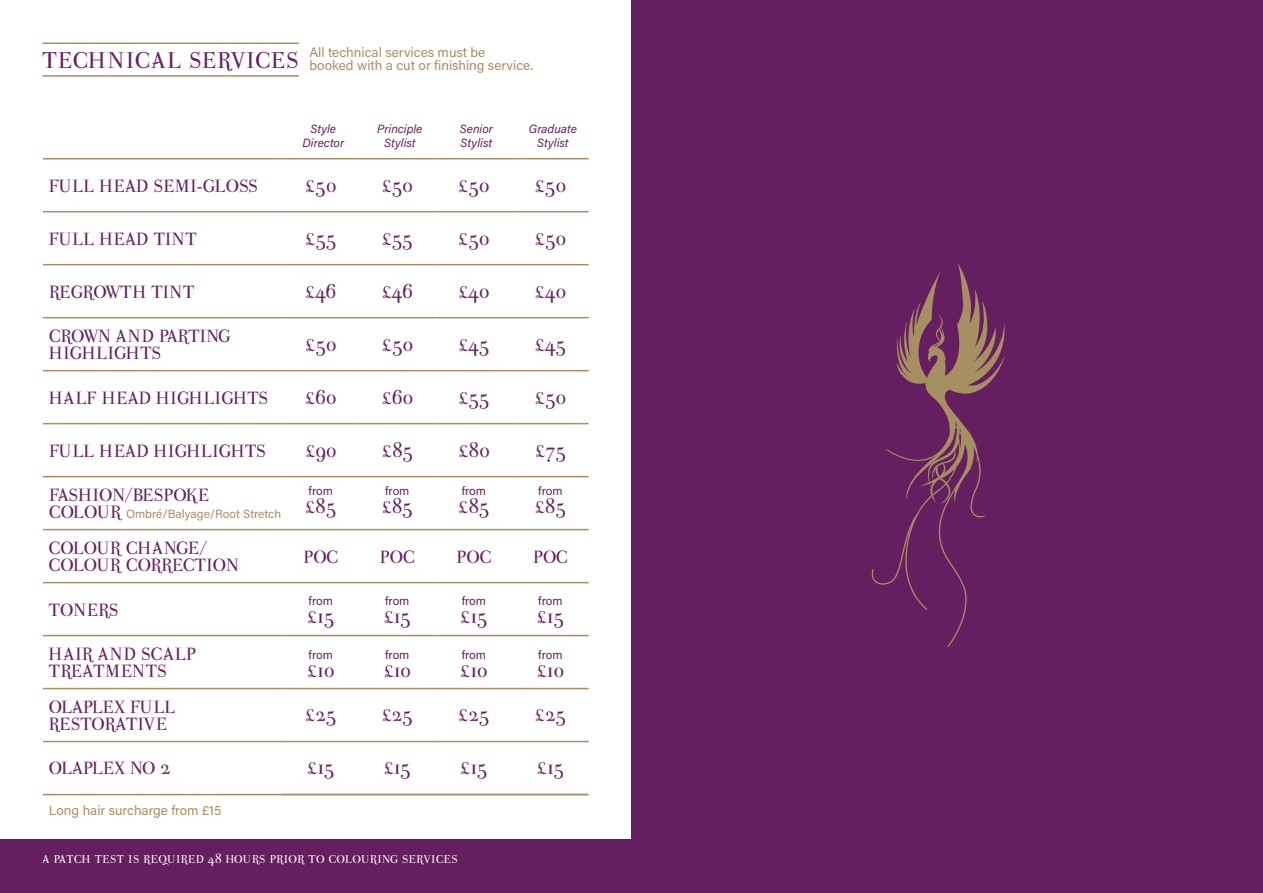
<style>
.page{position:relative;width:1263px;height:893px;background:#fff}
.page>*{position:absolute;margin:0;border:0;box-sizing:border-box;transform-origin:0 0}
.t1{font:27px "Parma Petit";letter-spacing:.02em;color:#651e5f}
.t2{font:21px/16.5px "Parma Petit";color:#651e5f}
.t3{font:21px/16.5px "Parma Petit";letter-spacing:.03em;color:#651e5f}
.t4{font:13.5px/13.5px "Acumin Pro";color:#a69062}
.t5{font:13.5px "Parma Petit";letter-spacing:.03em;color:#fff}
.t6{font:italic 12px/14.4px "Acumin Pro";color:#651e5f;text-align:center}
.t7{font:12px "Acumin Pro";color:#651e5f}
.t8{font:12px "Acumin Pro";color:#a69062}
.s1{font-family:"Parma Petit";font-size:21px;color:#651e5f}
</style>
<div class="page">
<div style="left:631px;top:0;width:632px;height:893px;background:#651e5f"></div>
<div style="left:0;top:840px;width:631px;height:53px;background:#651e5f"></div>
<svg style="left:872px;top:264px;width:133px;height:383px"></svg>
<hr style="left:43px;top:43px;width:256px;height:1px;background:#a69062">
<hr style="left:43px;top:75px;width:256px;height:2px;background:#a69062">
<hr style="left:43px;top:158px;width:239px;height:1px;background:#a69062">
<hr style="left:282px;top:158px;width:77px;height:1px;background:#a69062">
<hr style="left:359px;top:158px;width:77px;height:1px;background:#a69062">
<hr style="left:436px;top:158px;width:76px;height:1px;background:#a69062">
<hr style="left:512px;top:158px;width:77px;height:1px;background:#a69062">
<hr style="left:43px;top:211px;width:239px;height:1px;background:#a69062">
<hr style="left:282px;top:211px;width:77px;height:1px;background:#a69062">
<hr style="left:359px;top:211px;width:77px;height:1px;background:#a69062">
<hr style="left:436px;top:211px;width:76px;height:1px;background:#a69062">
<hr style="left:512px;top:211px;width:77px;height:1px;background:#a69062">
<hr style="left:43px;top:264px;width:239px;height:1px;background:#a69062">
<hr style="left:282px;top:264px;width:77px;height:1px;background:#a69062">
<hr style="left:359px;top:264px;width:77px;height:1px;background:#a69062">
<hr style="left:436px;top:264px;width:76px;height:1px;background:#a69062">
<hr style="left:512px;top:264px;width:77px;height:1px;background:#a69062">
<hr style="left:43px;top:317px;width:239px;height:1px;background:#a69062">
<hr style="left:282px;top:317px;width:77px;height:1px;background:#a69062">
<hr style="left:359px;top:317px;width:77px;height:1px;background:#a69062">
<hr style="left:436px;top:317px;width:76px;height:1px;background:#a69062">
<hr style="left:512px;top:317px;width:77px;height:1px;background:#a69062">
<hr style="left:43px;top:370px;width:239px;height:1px;background:#a69062">
<hr style="left:282px;top:370px;width:77px;height:1px;background:#a69062">
<hr style="left:359px;top:370px;width:77px;height:1px;background:#a69062">
<hr style="left:436px;top:370px;width:76px;height:1px;background:#a69062">
<hr style="left:512px;top:370px;width:77px;height:1px;background:#a69062">
<hr style="left:43px;top:423px;width:239px;height:1px;background:#a69062">
<hr style="left:282px;top:423px;width:77px;height:1px;background:#a69062">
<hr style="left:359px;top:423px;width:77px;height:1px;background:#a69062">
<hr style="left:436px;top:423px;width:76px;height:1px;background:#a69062">
<hr style="left:512px;top:423px;width:77px;height:1px;background:#a69062">
<hr style="left:43px;top:476px;width:239px;height:1px;background:#a69062">
<hr style="left:282px;top:476px;width:77px;height:1px;background:#a69062">
<hr style="left:359px;top:476px;width:77px;height:1px;background:#a69062">
<hr style="left:436px;top:476px;width:76px;height:1px;background:#a69062">
<hr style="left:512px;top:476px;width:77px;height:1px;background:#a69062">
<hr style="left:43px;top:529px;width:239px;height:1px;background:#a69062">
<hr style="left:282px;top:529px;width:77px;height:1px;background:#a69062">
<hr style="left:359px;top:529px;width:77px;height:1px;background:#a69062">
<hr style="left:436px;top:529px;width:76px;height:1px;background:#a69062">
<hr style="left:512px;top:529px;width:77px;height:1px;background:#a69062">
<hr style="left:43px;top:582px;width:239px;height:1px;background:#a69062">
<hr style="left:282px;top:582px;width:77px;height:1px;background:#a69062">
<hr style="left:359px;top:582px;width:77px;height:1px;background:#a69062">
<hr style="left:436px;top:582px;width:76px;height:1px;background:#a69062">
<hr style="left:512px;top:582px;width:77px;height:1px;background:#a69062">
<hr style="left:43px;top:635px;width:239px;height:1px;background:#a69062">
<hr style="left:282px;top:635px;width:77px;height:1px;background:#a69062">
<hr style="left:359px;top:635px;width:77px;height:1px;background:#a69062">
<hr style="left:436px;top:635px;width:76px;height:1px;background:#a69062">
<hr style="left:512px;top:635px;width:77px;height:1px;background:#a69062">
<hr style="left:43px;top:688px;width:239px;height:1px;background:#a69062">
<hr style="left:282px;top:688px;width:77px;height:1px;background:#a69062">
<hr style="left:359px;top:688px;width:77px;height:1px;background:#a69062">
<hr style="left:436px;top:688px;width:76px;height:1px;background:#a69062">
<hr style="left:512px;top:688px;width:77px;height:1px;background:#a69062">
<hr style="left:43px;top:741px;width:239px;height:1px;background:#a69062">
<hr style="left:282px;top:741px;width:77px;height:1px;background:#a69062">
<hr style="left:359px;top:741px;width:77px;height:1px;background:#a69062">
<hr style="left:436px;top:741px;width:76px;height:1px;background:#a69062">
<hr style="left:512px;top:741px;width:77px;height:1px;background:#a69062">
<hr style="left:512px;top:794px;width:77px;height:1px;background:#a69062">
<hr style="left:43px;top:794px;width:545px;height:1px;background:#a69062">
<p class="t1" style="left:43px;top:45px;width:258px">TECHNICAL SERVICES</p>
<p class="t4" style="left:309px;top:45px;width:225px">All technical services must be<br>booked with a cut or finishing service.</p>
<p class="t6" style="left:302px;top:121px;width:43px">Style<br>Director</p>
<p class="t6" style="left:377px;top:121px;width:47px">Principle<br>Stylist</p>
<p class="t6" style="left:460px;top:121px;width:35px;text-align:left">Senior<br>Stylist</p>
<p class="t6" style="left:529px;top:121px;width:49px">Graduate<br>Stylist</p>
<p class="t2" style="left:49px;top:178px;width:210px">FULL HEAD SEMI-GLOSS</p>
<p class="t2" style="left:305px;top:178px;width:33px">£50</p>
<p class="t2" style="left:382px;top:178px;width:33px">£50</p>
<p class="t2" style="left:458px;top:178px;width:33px">£50</p>
<p class="t2" style="left:535px;top:178px;width:33px">£50</p>
<p class="t2" style="left:49px;top:231px;width:149px">FULL HEAD TINT</p>
<p class="t2" style="left:305px;top:231px;width:33px">£55</p>
<p class="t2" style="left:382px;top:231px;width:33px">£55</p>
<p class="t2" style="left:458px;top:231px;width:33px">£50</p>
<p class="t2" style="left:535px;top:231px;width:33px">£50</p>
<p class="t2" style="left:49px;top:284px;width:147px">REGROWTH TINT</p>
<p class="t2" style="left:305px;top:284px;width:33px">£46</p>
<p class="t2" style="left:382px;top:284px;width:33px">£46</p>
<p class="t2" style="left:458px;top:284px;width:33px">£40</p>
<p class="t2" style="left:535px;top:284px;width:33px">£40</p>
<p class="t2" style="left:49px;top:328px;width:183px">CROWN AND PARTING<br>HIGHLIGHTS</p>
<p class="t2" style="left:305px;top:337px;width:33px">£50</p>
<p class="t2" style="left:382px;top:337px;width:33px">£50</p>
<p class="t2" style="left:458px;top:337px;width:33px">£45</p>
<p class="t2" style="left:535px;top:337px;width:33px">£45</p>
<p class="t2" style="left:49px;top:390px;width:221px">HALF HEAD HIGHLIGHTS</p>
<p class="t2" style="left:305px;top:390px;width:33px">£60</p>
<p class="t2" style="left:382px;top:390px;width:33px">£60</p>
<p class="t2" style="left:458px;top:390px;width:33px">£55</p>
<p class="t2" style="left:535px;top:390px;width:33px">£50</p>
<p class="t2" style="left:49px;top:443px;width:218px">FULL HEAD HIGHLIGHTS</p>
<p class="t2" style="left:305px;top:443px;width:33px">£90</p>
<p class="t2" style="left:382px;top:443px;width:33px">£85</p>
<p class="t2" style="left:458px;top:443px;width:33px">£80</p>
<p class="t2" style="left:535px;top:443px;width:33px">£75</p>
<p class="t2" style="left:49px;top:487px;width:162px">FASHION/BESPOKE</p>
<p class="t8" style="left:49px;top:505px;width:233px"><span class="s1">COLOUR</span> Ombré/Balyage/Root Stretch</p>
<p class="t7" style="left:309px;top:483px;width:26px">from</p>
<p class="t2" style="left:305px;top:499px;width:33px">£85</p>
<p class="t7" style="left:385px;top:483px;width:26px">from</p>
<p class="t2" style="left:382px;top:499px;width:33px">£85</p>
<p class="t7" style="left:462px;top:483px;width:26px">from</p>
<p class="t2" style="left:458px;top:499px;width:33px">£85</p>
<p class="t7" style="left:538px;top:483px;width:26px">from</p>
<p class="t2" style="left:535px;top:499px;width:33px">£85</p>
<p class="t2" style="left:49px;top:540px;width:191px">COLOUR CHANGE/<br>COLOUR CORRECTION</p>
<p class="t2" style="left:303px;top:549px;width:36px">POC</p>
<p class="t2" style="left:380px;top:549px;width:36px">POC</p>
<p class="t2" style="left:456px;top:549px;width:36px">POC</p>
<p class="t2" style="left:533px;top:549px;width:36px">POC</p>
<p class="t2" style="left:49px;top:601px;width:71px">TONERS</p>
<p class="t7" style="left:309px;top:592px;width:26px">from</p>
<p class="t2" style="left:307px;top:608px;width:29px">£15</p>
<p class="t7" style="left:385px;top:592px;width:26px">from</p>
<p class="t2" style="left:384px;top:608px;width:29px">£15</p>
<p class="t7" style="left:462px;top:592px;width:26px">from</p>
<p class="t2" style="left:460px;top:608px;width:29px">£15</p>
<p class="t7" style="left:538px;top:592px;width:26px">from</p>
<p class="t2" style="left:537px;top:608px;width:29px">£15</p>
<p class="t3" style="left:49px;top:646px;width:149px">HAIR AND SCALP<br>TREATMENTS</p>
<p class="t7" style="left:309px;top:647px;width:26px">from</p>
<p class="t2" style="left:307px;top:663px;width:29px">£10</p>
<p class="t7" style="left:385px;top:647px;width:26px">from</p>
<p class="t2" style="left:384px;top:663px;width:29px">£10</p>
<p class="t7" style="left:462px;top:647px;width:26px">from</p>
<p class="t2" style="left:460px;top:663px;width:29px">£10</p>
<p class="t7" style="left:538px;top:647px;width:26px">from</p>
<p class="t2" style="left:537px;top:663px;width:29px">£10</p>
<p class="t2" style="left:49px;top:699px;width:128px">OLAPLEX FULL<br>RESTORATIVE</p>
<p class="t2" style="left:305px;top:707px;width:33px">£25</p>
<p class="t2" style="left:382px;top:707px;width:33px">£25</p>
<p class="t2" style="left:458px;top:707px;width:33px">£25</p>
<p class="t2" style="left:535px;top:707px;width:33px">£25</p>
<p class="t2" style="left:49px;top:760px;width:123px">OLAPLEX NO 2</p>
<p class="t2" style="left:307px;top:760px;width:29px">£15</p>
<p class="t2" style="left:384px;top:760px;width:29px">£15</p>
<p class="t2" style="left:460px;top:760px;width:29px">£15</p>
<p class="t2" style="left:537px;top:760px;width:29px">£15</p>
<p class="t4" style="left:49px;top:803px;width:174px">Long hair surcharge from £15</p>
<p class="t5" style="left:43px;top:852px;width:417px">A PATCH TEST IS REQUIRED 48 HOURS PRIOR TO COLOURING SERVICES</p>
</div>
